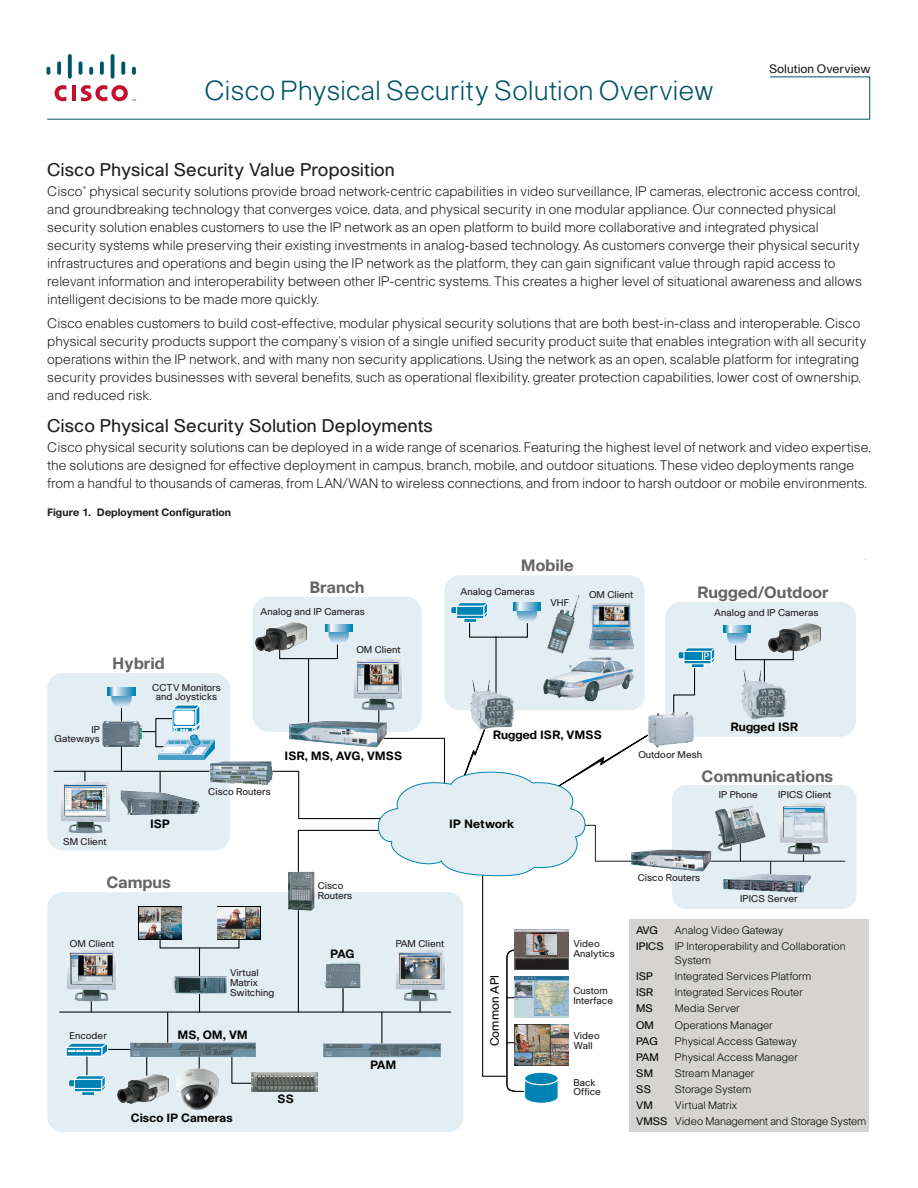
<style>
.page{position:relative;width:918px;height:1188px;background:#fff}
.page>*{position:absolute;margin:0;border:0;box-sizing:border-box;transform-origin:0 0}
.AAG_Title{font:300 27px "Cisco";color:#005467}
.AAG_Subhead1{font:18px "Cisco";color:#231f20}
.t1{font:700 16.05px "Cisco";color:#676464}
.AAG_Body{font:300 13.5px/18px "Cisco";color:#231f20}
.AAG_Infotype{font:12px "Cisco";color:#231f20}
.t2{font:700 11.85px "Cisco";color:#040503}
.t3{font:11.85px "Cisco";color:#040503}
.t4{font:300 10.8px/16px "Cisco";color:#040503}
.t5{font:10.8px "Cisco";color:#040503}
.AAG_Fig_Caption_head{font:700 10.5px "Cisco";color:#231f20}
.t6{font:9.6px/9.6px "Cisco";color:#231f20}
.s1{font-weight:400}
</style>
<div class="page">
<svg style="left:57px;top:61px;width:4px;height:14px"></svg>
<svg style="left:68px;top:54px;width:4px;height:25px"></svg>
<hr style="left:79px;top:61px;width:3px;height:14px;background:#005467;border-radius:2px">
<svg style="left:100px;top:61px;width:4px;height:14px"></svg>
<svg style="left:111px;top:54px;width:4px;height:25px"></svg>
<svg style="left:121px;top:61px;width:4px;height:14px"></svg>
<svg style="left:46px;top:67px;width:824px;height:53px"></svg>
<div style="left:665px;top:602px;width:191px;height:135px;background:#e2edf4;border-radius:15px"></div>
<div style="left:672px;top:785px;width:185px;height:124px;background:#e2edf4;border-radius:15px"></div>
<div style="left:444px;top:575px;width:201px;height:135px;background:#e2edf4;border-radius:15px"></div>
<div style="left:253px;top:597px;width:169px;height:135px;background:#e2edf4;border-radius:15px"></div>
<div style="left:47px;top:892px;width:416px;height:240px;background:#e2edf4;border-radius:15px"></div>
<div style="left:47px;top:673px;width:183px;height:178px;background:#e2edf4;border-radius:15px"></div>
<div style="left:629px;top:920px;width:240px;height:212px;background:#d5d4d3"></div>
<img style="left:185px;top:1104px;width:26px;height:6px">
<img style="left:576px;top:595px;width:4px;height:7px">
<svg style="left:53px;top:602px;width:793px;height:502px"></svg>
<hr style="left:72px;top:981px;width:39px;height:3px;background:#c6d0d9">
<img style="left:352px;top:658px;width:51px;height:53px">
<img style="left:358px;top:663px;width:40px;height:27px">
<hr style="left:358px;top:690px;width:39px;height:3px;background:#c6d0d9">
<p class="AAG_Title" style="left:204px;top:73px;width:511px">Cisco Physical Security Solution Overview</p>
<p class="AAG_Infotype" style="left:769px;top:61px;width:103px">Solution Overview</p>
<p class="AAG_Subhead1" style="left:47px;top:158px;width:349px">Cisco Physical Security Value Proposition</p>
<p class="AAG_Body" style="left:47px;top:182px;width:816px">Cisco<sup>®</sup> physical security solutions provide broad network-centric capabilities in video surveillance, IP cameras, electronic access control, and groundbreaking technology that converges voice, data, and physical security in one modular appliance. Our connected physical security solution enables customers to use the IP network as an open platform to build more collaborative and integrated physical security systems while preserving their existing investments in analog-based technology. As customers converge their physical security infrastructures and operations and begin using the IP network as the platform, they can gain significant value through rapid access to relevant information and interoperability between other IP-centric systems. This creates a higher level of situational awareness and allows intelligent decisions to be made more quickly.</p>
<p class="AAG_Body" style="left:47px;top:313px;width:821px">Cisco enables customers to build cost-effective, modular physical security solutions that are both best-in-class and interoperable. Cisco physical security products support the company’s vision of a single unified security product suite that enables integration with all security operations within the IP network, and with many non security applications. Using the network as an open, scalable platform for integrating security provides businesses with several benefits, such as operational flexibility, greater protection capabilities, lower cost of ownership, and reduced risk.</p>
<p class="AAG_Subhead1" style="left:47px;top:414px;width:387px">Cisco Physical Security Solution Deployments</p>
<p class="AAG_Body" style="left:47px;top:438px;width:825px">Cisco physical security solutions can be deployed in a wide range of scenarios. Featuring the highest level of network and video expertise, the solutions are designed for effective deployment in campus, branch, mobile, and outdoor situations. These video deployments range from a handful to thousands of cameras, from LAN/WAN to wireless connections, and from indoor to harsh outdoor or mobile environments.</p>
<p class="AAG_Fig_Caption_head" style="left:47px;top:506px;width:185px">Figure 1. Deployment Configuration</p>
<p class="t1" style="left:310px;top:577px;width:57px">Branch</p>
<p class="t6" style="left:261px;top:606px;width:106px">Analog and IP Cameras</p>
<p class="t1" style="left:112px;top:653px;width:54px">Hybrid</p>
<p class="t6" style="left:55px;top:724px;width:47px;text-align:right">IP<br>Gateways</p>
<p class="t6" style="left:63px;top:836px;width:45px">SM Client</p>
<p class="t6" style="left:152px;top:682px;width:70px;text-align:center">CCTV Monitors and Joysticks</p>
<p class="t2" style="left:150px;top:817px;width:22px">ISP</p>
<p class="t6" style="left:208px;top:787px;width:64px">Cisco Routers</p>
<p class="t1" style="left:106px;top:872px;width:66px">Campus</p>
<p class="t6" style="left:356px;top:645px;width:46px">OM Client</p>
<p class="t2" style="left:285px;top:749px;width:119px">ISR, MS, AVG, VMSS</p>
<p class="t6" style="left:318px;top:880px;width:36px">Cisco<br>Routers</p>
<p class="t1" style="left:521px;top:556px;width:54px">Mobile</p>
<p class="t6" style="left:461px;top:587px;width:76px">Analog Cameras</p>
<p class="t6" style="left:550px;top:597px;width:20px">VHF</p>
<p class="t6" style="left:589px;top:589px;width:46px">OM Client</p>
<p class="t2" style="left:493px;top:727px;width:110px">Rugged ISR, VMSS</p>
<p class="t1" style="left:697px;top:582px;width:133px">Rugged/Outdoor</p>
<p class="t6" style="left:714px;top:607px;width:106px">Analog and IP Cameras</p>
<p class="t2" style="left:731px;top:719px;width:69px">Rugged ISR</p>
<p class="t6" style="left:638px;top:749px;width:65px">Outdoor Mesh</p>
<p class="t1" style="left:702px;top:766px;width:133px">Communications</p>
<p class="t2" style="left:449px;top:816px;width:66px">IP Network</p>
<p class="t6" style="left:719px;top:789px;width:41px">IP Phone</p>
<p class="t6" style="left:778px;top:789px;width:54px">IPICS Client</p>
<p class="t6" style="left:638px;top:872px;width:64px">Cisco Routers</p>
<p class="t6" style="left:740px;top:893px;width:59px">IPICS Server</p>
<p class="t6" style="left:70px;top:938px;width:46px">OM Client</p>
<p class="t6" style="left:230px;top:968px;width:46px">Virtual<br>Matrix<br>Switching</p>
<p class="t6" style="left:70px;top:1030px;width:39px">Encoder</p>
<p class="t2" style="left:177px;top:1027px;width:72px">MS, OM, VM</p>
<p class="t2" style="left:131px;top:1111px;width:103px">Cisco IP Cameras</p>
<p class="t2" style="left:278px;top:1092px;width:18px">SS</p>
<p class="t2" style="left:330px;top:947px;width:26px">PAG</p>
<p class="t6" style="left:396px;top:938px;width:50px">PAM Client</p>
<p class="t2" style="left:370px;top:1057px;width:28px">PAM</p>
<p class="t3" style="left:487px;top:1046px;width:73px;rotate:-90deg">Common API</p>
<p class="t6" style="left:573px;top:938px;width:43px">Video<br>Analytics</p>
<p class="t6" style="left:573px;top:986px;width:41px">Custom<br>Interface</p>
<p class="t6" style="left:573px;top:1031px;width:28px">Video<br>Wall</p>
<p class="t6" style="left:573px;top:1077px;width:29px">Back<br>Office</p>
<p class="t5" style="left:636px;top:923px;width:23px">AVG</p>
<p class="t4" style="left:636px;top:922px;width:211px;text-indent:39px">Analog Video Gateway<br><span class="s1">IPICS</span> IP Interoperability and Collaboration</p>
<p class="t4" style="left:675px;top:952px;width:38px">System</p>
<p class="t5" style="left:636px;top:969px;width:18px">ISP</p>
<p class="t4" style="left:675px;top:968px;width:138px">Integrated Services Platform</p>
<p class="t5" style="left:636px;top:986px;width:19px">ISR</p>
<p class="t4" style="left:675px;top:984px;width:130px">Integrated Services Router</p>
<p class="t5" style="left:636px;top:1002px;width:18px">MS</p>
<p class="t4" style="left:675px;top:1000px;width:67px">Media Server</p>
<p class="t5" style="left:636px;top:1018px;width:19px">OM</p>
<p class="t4" style="left:675px;top:1016px;width:100px">Operations Manager</p>
<p class="t5" style="left:636px;top:1034px;width:23px">PAG</p>
<p class="t4" style="left:675px;top:1032px;width:124px">Physical Access Gateway</p>
<p class="t5" style="left:636px;top:1050px;width:24px">PAM</p>
<p class="t4" style="left:675px;top:1048px;width:125px">Physical Access Manager</p>
<p class="t5" style="left:636px;top:1066px;width:18px">SM</p>
<p class="t4" style="left:675px;top:1065px;width:81px">Stream Manager</p>
<p class="t5" style="left:636px;top:1082px;width:16px">SS</p>
<p class="t4" style="left:675px;top:1081px;width:78px">Storage System</p>
<p class="t5" style="left:636px;top:1098px;width:18px">VM</p>
<p class="t4" style="left:636px;top:1097px;width:232px;text-indent:39px">Virtual Matrix<br><span class="s1">VMSS</span> Video Management and Storage System</p>
</div>
